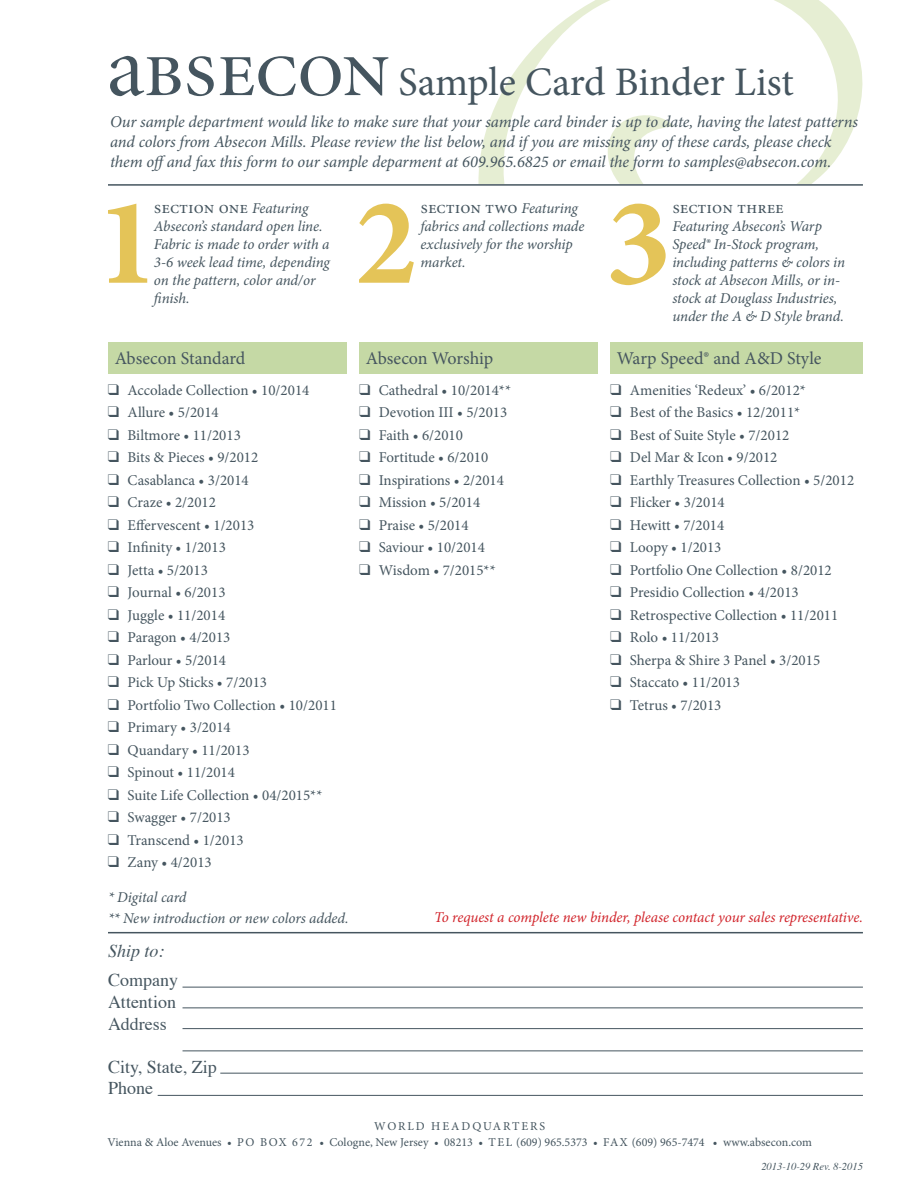
<style>
.page{position:relative;width:918px;height:1188px;background:#fff}
.page>*{position:absolute;margin:0;border:0;box-sizing:border-box;transform-origin:0 0}
.t1{font:40.5px "Minion Pro";letter-spacing:-.005em;color:#45555f}
.t2{font:18px "Minion Pro";letter-spacing:-.005em;color:#45555f}
.t3{font:18px "Minion Exp";color:#45555f}
.t4{font:18px "Times";color:#45555f}
.t5{font:italic 18px "Times";color:#45555f}
.t6{font:italic 16.5px/19.8px "Minion Pro";letter-spacing:-.005em;color:#45555f}
.t7{font:15px "Minion Pro";color:#45555f}
.t8{font:italic 15px/18px "Minion Pro";letter-spacing:-.01em;color:#45555f}
.t9{font:italic 15px "Minion Pro";letter-spacing:-.01em;color:#d1232a}
.t10{font:12px "Minion Pro";color:#45555f}
.t11{font:12px "Minion Pro";letter-spacing:.16em;color:#45555f}
.t12{font:italic 10.5px "Times";color:#45555f}
.s1{font-family:"Minion Pro";font-style:italic;font-size:15px}
</style>
<div class="page">
<svg style="left:359px;top:204px;width:55px;height:79px"></svg>
<svg style="left:108px;top:204px;width:39px;height:79px"></svg>
<svg style="left:478px;top:0;width:384px;height:184px"></svg>
<div style="left:108px;top:342px;width:239px;height:31px;background:#c5d9a5"></div>
<div style="left:359px;top:342px;width:239px;height:31px;background:#c5d9a5"></div>
<div style="left:610px;top:342px;width:253px;height:31px;background:#c5d9a5"></div>
<hr style="left:108px;top:184px;width:755px;height:2px;background:#45555f">
<hr style="left:108px;top:932px;width:755px;height:1px;background:#45555f">
<hr style="left:183px;top:987px;width:680px;height:1px;background:#45555f">
<hr style="left:183px;top:1007px;width:680px;height:1px;background:#45555f">
<hr style="left:183px;top:1028px;width:680px;height:1px;background:#45555f">
<hr style="left:183px;top:1051px;width:680px;height:1px;background:#45555f">
<hr style="left:220px;top:1073px;width:643px;height:1px;background:#45555f">
<hr style="left:158px;top:1095px;width:705px;height:1px;background:#45555f">
<svg style="left:110px;top:56px;width:71px;height:40px"></svg>
<svg style="left:187px;top:56px;width:27px;height:40px"></svg>
<svg style="left:220px;top:56px;width:168px;height:40px"></svg>
<svg style="left:611px;top:204px;width:55px;height:81px"></svg>
<p class="t1" style="left:399px;top:55px;width:397px">Sample Card Binder List</p>
<p class="t6" style="left:110px;top:112px;width:750px">Our sample department would like to make sure that your sample card binder is up to date, having the latest patterns and colors from Absecon Mills. Please review the list below, and if you are missing any of these cards, please check them offand fax this form to our sample deparment at 609.965.6825 or email the form to samples@absecon.com.</p>
<p class="t3" style="left:154px;top:200px;width:156px">section one <span class="s1">Featuring</span></p>
<p class="t8" style="left:154px;top:217px;width:177px">Absecon’s standard open line.<br>Fabric is made to order with a<br>3-6 week lead time, depending on the pattern, color and/or finish.</p>
<p class="t3" style="left:421px;top:200px;width:159px">section two <span class="s1">Featuring</span></p>
<p class="t8" style="left:421px;top:217px;width:165px">fabrics and collections made exclusively for the worship market.</p>
<p class="t3" style="left:672px;top:200px;width:113px">section three</p>
<p class="t8" style="left:672px;top:217px;width:174px">Featuring Absecon’s Warp<br>Speed® In-Stock program, including patterns &amp; colors in stock at Absecon Mills, or in&shy;stock at Douglass Industries, under the A &amp; D Style brand.</p>
<p class="t2" style="left:115px;top:346px;width:132px">Absecon Standard</p>
<p class="t2" style="left:366px;top:346px;width:129px">Absecon Worship</p>
<p class="t2" style="left:617px;top:346px;width:206px">Warp Speed® and A&amp;D Style</p>
<p class="t7" style="left:610px;top:380px;width:197px">❑ Amenities ‘Redeux’ • 6/2012*</p>
<p class="t7" style="left:610px;top:402px;width:192px">❑ Best of the Basics • 12/2011*</p>
<p class="t7" style="left:610px;top:425px;width:181px">❑ Best of Suite Style • 7/2012</p>
<p class="t7" style="left:610px;top:447px;width:169px">❑ Del Mar &amp; Icon • 9/2012</p>
<p class="t7" style="left:610px;top:470px;width:246px">❑ Earthly Treasures Collection • 5/2012</p>
<p class="t7" style="left:610px;top:492px;width:116px">❑ Flicker • 3/2014</p>
<p class="t7" style="left:610px;top:515px;width:116px">❑ Hewitt • 7/2014</p>
<p class="t7" style="left:610px;top:537px;width:113px">❑ Loopy • 1/2013</p>
<p class="t7" style="left:610px;top:560px;width:223px">❑ Portfolio One Collection • 8/2012</p>
<p class="t7" style="left:610px;top:582px;width:190px">❑ Presidio Collection • 4/2013</p>
<p class="t7" style="left:610px;top:605px;width:230px">❑ Retrospective Collection • 11/2011</p>
<p class="t7" style="left:610px;top:627px;width:110px">❑ Rolo • 11/2013</p>
<p class="t7" style="left:610px;top:650px;width:212px">❑ Sherpa &amp; Shire 3 Panel • 3/2015</p>
<p class="t7" style="left:610px;top:672px;width:131px">❑ Staccato • 11/2013</p>
<p class="t7" style="left:610px;top:695px;width:113px">❑ Tetrus • 7/2013</p>
<p class="t7" style="left:108px;top:380px;width:203px">❑ Accolade Collection • 10/2014</p>
<p class="t7" style="left:108px;top:402px;width:112px">❑ Allure • 5/2014</p>
<p class="t7" style="left:108px;top:425px;width:135px">❑ Biltmore • 11/2013</p>
<p class="t7" style="left:108px;top:447px;width:152px">❑ Bits &amp; Pieces • 9/2012</p>
<p class="t7" style="left:108px;top:470px;width:142px">❑ Casablanca • 3/2014</p>
<p class="t7" style="left:108px;top:492px;width:110px">❑ Craze • 2/2012</p>
<p class="t7" style="left:108px;top:515px;width:148px">❑ Effervescent • 1/2013</p>
<p class="t7" style="left:108px;top:537px;width:119px">❑ Infinity • 1/2013</p>
<p class="t7" style="left:108px;top:560px;width:102px">❑ Jetta • 5/2013</p>
<p class="t7" style="left:108px;top:582px;width:119px">❑ Journal • 6/2013</p>
<p class="t7" style="left:108px;top:605px;width:119px">❑ Juggle • 11/2014</p>
<p class="t7" style="left:108px;top:627px;width:124px">❑ Paragon • 4/2013</p>
<p class="t7" style="left:108px;top:650px;width:120px">❑ Parlour • 5/2014</p>
<p class="t7" style="left:108px;top:672px;width:161px">❑ Pick Up Sticks • 7/2013</p>
<p class="t7" style="left:108px;top:695px;width:231px">❑ Portfolio Two Collection • 10/2011</p>
<p class="t7" style="left:108px;top:717px;width:124px">❑ Primary • 3/2014</p>
<p class="t7" style="left:108px;top:740px;width:143px">❑ Quandary • 11/2013</p>
<p class="t7" style="left:108px;top:762px;width:129px">❑ Spinout • 11/2014</p>
<p class="t7" style="left:108px;top:785px;width:216px">❑ Suite Life Collection • 04/2015**</p>
<p class="t7" style="left:108px;top:807px;width:124px">❑ Swagger • 7/2013</p>
<p class="t7" style="left:108px;top:830px;width:137px">❑ Transcend • 1/2013</p>
<p class="t7" style="left:108px;top:852px;width:105px">❑ Zany • 4/2013</p>
<p class="t7" style="left:359px;top:380px;width:154px">❑ Cathedral • 10/2014**</p>
<p class="t7" style="left:359px;top:402px;width:150px">❑ Devotion III • 5/2013</p>
<p class="t7" style="left:359px;top:425px;width:105px">❑ Faith • 6/2010</p>
<p class="t7" style="left:359px;top:447px;width:131px">❑ Fortitude • 6/2010</p>
<p class="t7" style="left:359px;top:470px;width:147px">❑ Inspirations • 2/2014</p>
<p class="t7" style="left:359px;top:492px;width:123px">❑ Mission • 5/2014</p>
<p class="t7" style="left:359px;top:515px;width:111px">❑ Praise • 5/2014</p>
<p class="t7" style="left:359px;top:537px;width:127px">❑ Saviour • 10/2014</p>
<p class="t7" style="left:359px;top:560px;width:138px">❑ Wisdom • 7/2015**</p>
<p class="t8" style="left:108px;top:888px;width:80px">* Digital card</p>
<p class="t8" style="left:108px;top:909px;width:242px">** New introduction or new colors added.</p>
<p class="t9" style="left:434px;top:907px;width:430px">To request a complete new binder, please contact your sales representative.</p>
<p class="t5" style="left:108px;top:935px;width:58px">Ship to:</p>
<p class="t4" style="left:108px;top:964px;width:72px">Company</p>
<p class="t4" style="left:108px;top:985px;width:70px">Attention</p>
<p class="t4" style="left:108px;top:1007px;width:60px">Address</p>
<p class="t4" style="left:108px;top:1050px;width:110px">City, State, Zip</p>
<p class="t4" style="left:108px;top:1072px;width:46px">Phone</p>
<p class="t11" style="left:374px;top:1118px;width:172px">WORLD HEADQUARTERS</p>
<p class="t10" style="left:107px;top:1135px;width:706px">Vienna &amp; Aloe Avenues • P O B OX 6 7 2 • Cologne, New Jersey • 08213 • T E L (609) 965.5373 • FA X (609) 965-7474 • www.absecon.com</p>
<p class="t12" style="left:761px;top:1157px;width:103px">2013-10-29 Rev. 8-2015</p>
</div>
